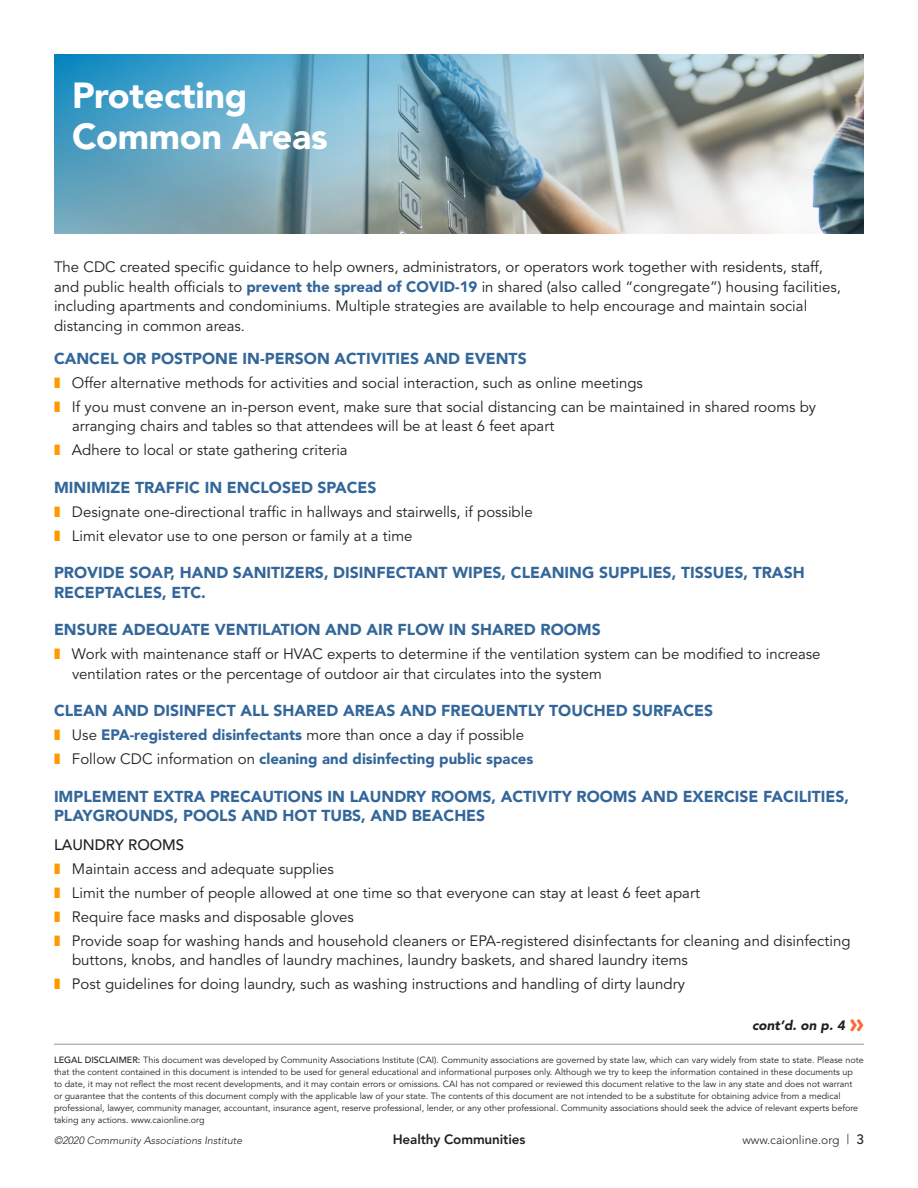
<style>
.page{position:relative;width:918px;height:1188px;background:#fff}
.page>*{position:absolute;margin:0;border:0;box-sizing:border-box;transform-origin:0 0}
.CAIdoc_page_head{font:900 36px/40.5px "Avenir";letter-spacing:-.01em;color:#fff}
.CAIdoc_subhead{font:900 15.75px/19.5px "Avenir";color:#369}
.CAIdoc_bullet_text{font:15px/19.5px "Avenir";color:#231f20}
.CAIdoc_body_text{font:15px/19.5px "Avenir";color:#231f20}
.CAIdoc_bullet_text-2{font:900 15px "Avenir";color:#369}
.CAIdoc_bullet_text-3{font:500 15px "Avenir";color:#231f20}
.t1{font:800 13.5px "Avenir";letter-spacing:-.01em;color:#231f20}
.CAIdoc_bullet_text-4{font:italic 900 13.5px "Avenir";color:#231f20}
.t2{font:300 12px "Avenir";color:#231f20}
.t3{font:italic 300 10.5px "Avenir";color:#231f20}
.t4{font:9px/12px "Avenir";color:#231f20}
.s1{font-weight:900;color:#369}
.s2{font-weight:400;color:#231f20}
.s3{font-style:normal;font-size:27px;color:#f63}
.s4{font-weight:500}
.s5{font-size:13.5px}
.s6{font-weight:500;font-size:13.5px}
</style>
<div class="page">
<hr style="left:54px;top:1044px;width:810px;height:1px;background:#939598">
<img style="left:54px;top:54px;width:810px;height:180px">
<p class="CAIdoc_page_head" style="left:72px;top:75px;width:257px">Protecting<br>Common Areas</p>
<p class="CAIdoc_body_text" style="left:54px;top:258px;width:788px">The CDC created specific guidance to help owners, administrators, or operators work together with residents, staff, and public health officials to <span class="s1">prevent the spread of COVID-19</span> in shared (also called “congregate”) housing facilities, including apartments and condominiums. Multiple strategies are available to help encourage and maintain social distancing in common areas.</p>
<p class="CAIdoc_subhead" style="left:54px;top:349px;width:474px">CANCEL OR POSTPONE IN-PERSON ACTIVITIES AND EVENTS</p>
<p class="CAIdoc_bullet_text" style="left:72px;top:373px;width:573px">Offer alternative methods for activities and social interaction, such as online meetings</p>
<p class="CAIdoc_bullet_text" style="left:72px;top:397px;width:746px">If you must convene an in-person event, make sure that social distancing can be maintained in shared rooms by arranging chairs and tables so that attendees will be at least 6 feet apart</p>
<p class="CAIdoc_bullet_text" style="left:72px;top:441px;width:277px">Adhere to local or state gathering criteria</p>
<p class="CAIdoc_subhead" style="left:54px;top:478px;width:324px">MINIMIZE TRAFFIC IN ENCLOSED SPACES</p>
<p class="CAIdoc_bullet_text" style="left:72px;top:502px;width:462px">Designate one-directional traffic in hallways and stairwells, if possible</p>
<p class="CAIdoc_bullet_text" style="left:72px;top:526px;width:342px">Limit elevator use to one person or family at a time</p>
<p class="CAIdoc_subhead" style="left:54px;top:563px;width:752px">PROVIDE SOAP, HAND SANITIZERS, DISINFECTANT WIPES, CLEANING SUPPLIES, TISSUES, TRASH<br>RECEPTACLES, ETC.</p>
<p class="CAIdoc_subhead" style="left:54px;top:620px;width:548px">ENSURE ADEQUATE VENTILATION AND AIR FLOW IN SHARED ROOMS</p>
<p class="CAIdoc_bullet_text" style="left:72px;top:645px;width:750px">Work with maintenance staff or HVAC experts to determine if the ventilation system can be modified to increase ventilation rates or the percentage of outdoor air that circulates into the system</p>
<p class="CAIdoc_subhead" style="left:54px;top:701px;width:661px">CLEAN AND DISINFECT ALL SHARED AREAS AND FREQUENTLY TOUCHED SURFACES</p>
<p class="CAIdoc_bullet_text" style="left:72px;top:726px;width:454px">Use <span class="s1">EPA-registered disinfectants</span> more than once a day if possible</p>
<p class="CAIdoc_bullet_text-2" style="left:72px;top:750px;width:463px"><span class="s2">Follow CDC information on</span> cleaning and disinfecting public spaces</p>
<p class="CAIdoc_subhead" style="left:54px;top:787px;width:797px">IMPLEMENT EXTRA PRECAUTIONS IN LAUNDRY ROOMS, ACTIVITY ROOMS AND EXERCISE FACILITIES,<br>PLAYGROUNDS, POOLS AND HOT TUBS, AND BEACHES</p>
<p class="CAIdoc_bullet_text-3" style="left:54px;top:836px;width:132px">LAUNDRY ROOMS</p>
<p class="CAIdoc_bullet_text" style="left:72px;top:859px;width:264px">Maintain access and adequate supplies</p>
<p class="CAIdoc_bullet_text" style="left:72px;top:883px;width:630px">Limit the number of people allowed at one time so that everyone can stay at least 6 feet apart</p>
<p class="CAIdoc_bullet_text" style="left:72px;top:907px;width:284px">Require face masks and disposable gloves</p>
<p class="CAIdoc_bullet_text" style="left:72px;top:931px;width:780px">Provide soap for washing hands and household cleaners or EPA-registered disinfectants for cleaning and disinfecting buttons, knobs, and handles of laundry machines, laundry baskets, and shared laundry items</p>
<p class="CAIdoc_bullet_text" style="left:72px;top:975px;width:615px">Post guidelines for doing laundry, such as washing instructions and handling of dirty laundry</p>
<p class="CAIdoc_bullet_text-4" style="left:752px;top:1017px;width:113px">cont’d. on p. 4 <span class="s3">»</span></p>
<p class="t4" style="left:54px;top:1054px;width:811px"><span class="s4">LEGAL DISCLAIMER:</span> This document was developed by Community Associations Institute (CAI). Community associations are governed by state law, which can vary widely from state to state. Please note that the content contained in this document is intended to be used for general educational and informational purposes only. Although we try to keep the information contained in these documents up<br>to date, it may not reflect the most recent developments, and it may contain errors or omissions. CAI has not compared or reviewed this document relative to the law in any state and does not warrant<br>or guarantee that the contents of this document comply with the applicable law of your state. The contents of this document are not intended to be a substitute for obtaining advice from a medical professional, lawyer, community manager, accountant, insurance agent, reserve professional, lender, or any other professional. Community associations should seek the advice of relevant experts before taking any actions. www.caionline.org</p>
<p class="t3" style="left:54px;top:1135px;width:190px">©2020 Community Associations Institute</p>
<p class="t1" style="left:393px;top:1132px;width:134px">Healthy Communities</p>
<p class="t2" style="left:743px;top:1133px;width:123px">www.caionline.org <span class="s5">|</span> <span class="s6">3</span></p>
</div>
